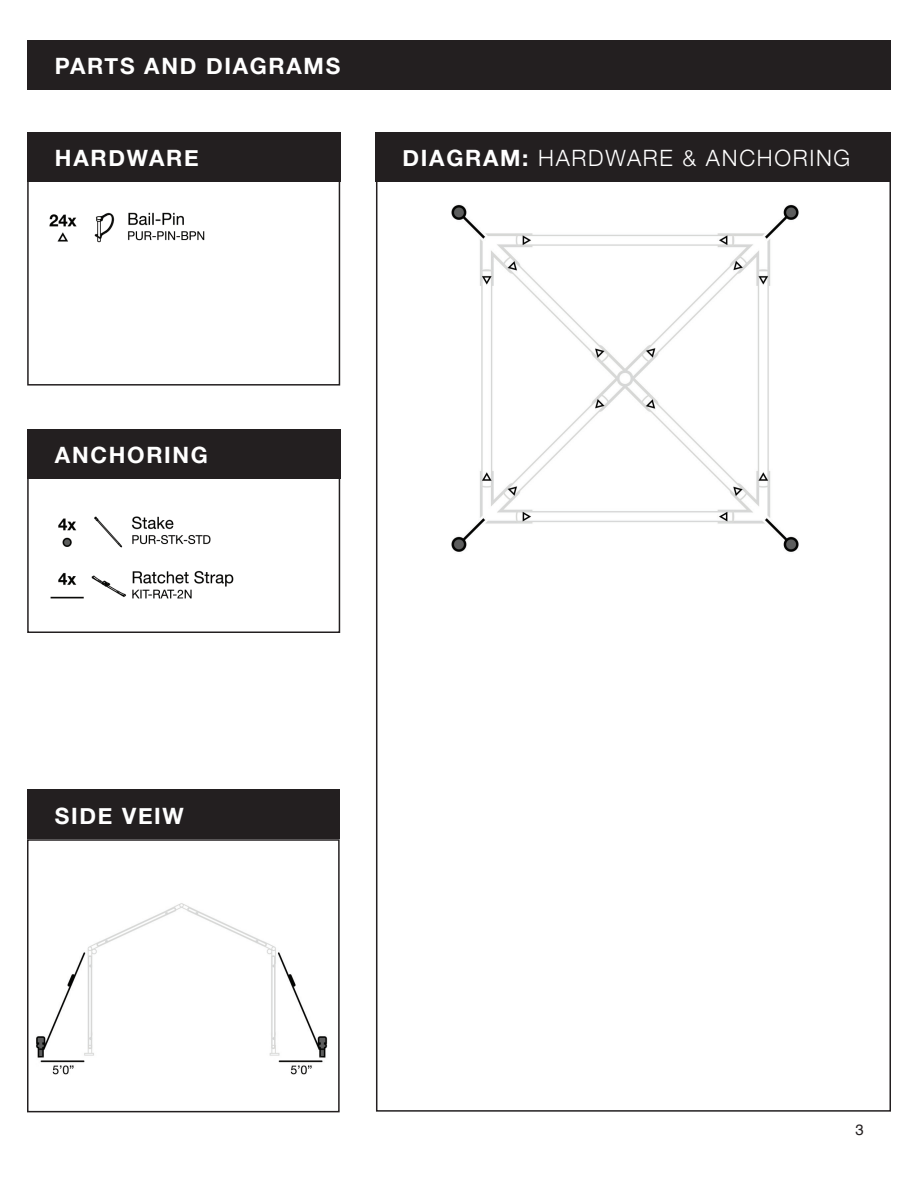
<style>
.page{position:relative;width:918px;height:1188px;background:#fff}
.page>*{position:absolute;margin:0;border:0;box-sizing:border-box;transform-origin:0 0}
.t1{font:700 22.5px "Helvetica Neue";letter-spacing:.075em;color:#fff}
.t2{font:300 22.5px "Helvetica Neue";letter-spacing:.075em;color:#fff}
.t3{font:15px "Helvetica";color:#231f20}
.s1{font-weight:700}
</style>
<div class="page">
<div style="left:27px;top:790px;width:313px;height:49px;background:#231f20"></div>
<div style="left:27px;top:132px;width:313px;height:49px;background:#231f20"></div>
<div style="left:27px;top:429px;width:313px;height:50px;background:#231f20"></div>
<div style="left:376px;top:132px;width:515px;height:49px;background:#231f20"></div>
<div style="left:27px;top:40px;width:864px;height:50px;background:#231f20"></div>
<div style="left:27px;top:177px;width:313px;height:209px;border:2px solid #231f20"></div>
<div style="left:27px;top:474px;width:313px;height:159px;border:2px solid #231f20"></div>
<div style="left:27px;top:839px;width:313px;height:273px;border:2px solid #231f20"></div>
<img style="left:49px;top:212px;width:156px;height:31px">
<img style="left:50px;top:516px;width:184px;height:83px">
<img style="left:29px;top:866px;width:299px;height:225px">
<img style="left:451px;top:204px;width:348px;height:348px">
<p class="t1" style="left:55px;top:49px;width:287px">PARTS AND DIAGRAMS</p>
<p class="t1" style="left:55px;top:140px;width:145px">HARDWARE</p>
<p class="t2" style="left:403px;top:140px;width:449px"><span class="s1">DIAGRAM:</span> HARDWARE &amp; ANCHORING</p>
<p class="t1" style="left:55px;top:438px;width:155px">ANCHORING</p>
<p class="t1" style="left:55px;top:798px;width:130px">SIDE VEIW</p>
<p class="t3" style="left:855px;top:1118px;width:10px">3</p>
</div>
